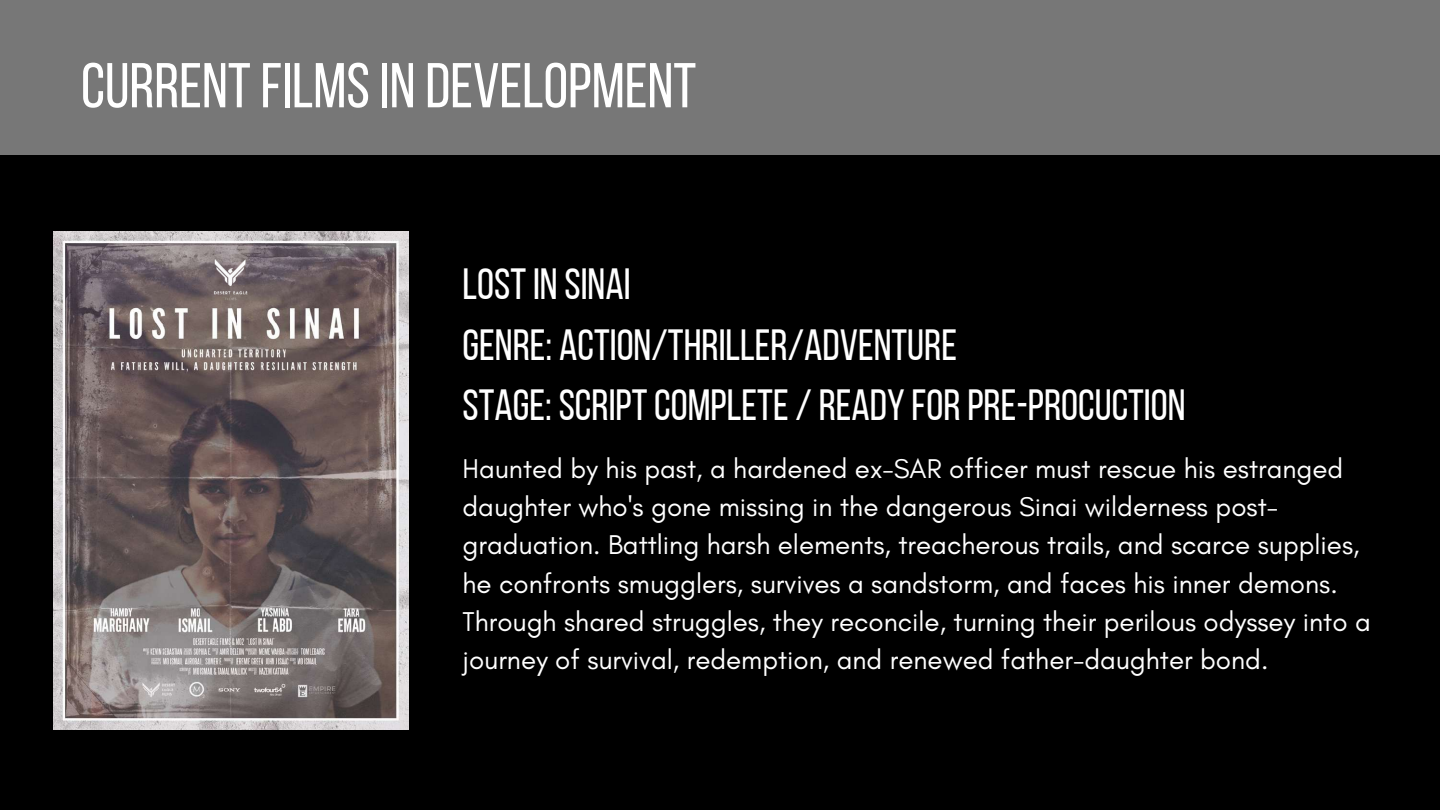
<style>
.page{position:relative;width:1440px;height:810px;background:#000}
.page>*{position:absolute;margin:0;border:0;box-sizing:border-box;transform-origin:0 0}
.t1{font:63.2px "Bebas Neue";color:#fff}
.t2{font:43.6px/60.8px "Bebas Neue";color:#fff}
.t3{font:27.7px/38.2px "Glacial Indifference";color:#fff}
</style>
<div class="page">
<div style="left:0;top:0;width:1440px;height:155px;background:#777"></div>
<img style="left:54px;top:232px;width:354px;height:497px">
<img style="left:198px;top:249px;width:65px;height:64px">
<h1 class="t1" style="left:81px;top:60px;width:617px">CURRENTFILMSIN DEVELOPMENT</h1>
<h2 class="t2" style="left:463px;top:258px;width:725px">LOSTIN SINAI<br>GENRE: ACTION/THRILLER/ADVENTURE<br>STAGE: SCRIPTCOMPLETE/READY FORPRE-PROCUCTION</h2>
<p class="t3" style="left:463px;top:449px;width:910px">Haunted by his past, a hardened ex-SAR officer must rescue his estranged daughter who's gone missing in the dangerous Sinai wilderness post&shy;graduation. Battling harsh elements, treacherous trails, and scarce supplies, he confronts smugglers, survives a sandstorm, and faces his inner demons.<br>Through shared struggles, they reconcile, turning their perilous odyssey into a journey of survival, redemption, and renewed father-daughter bond.</p>
</div>
